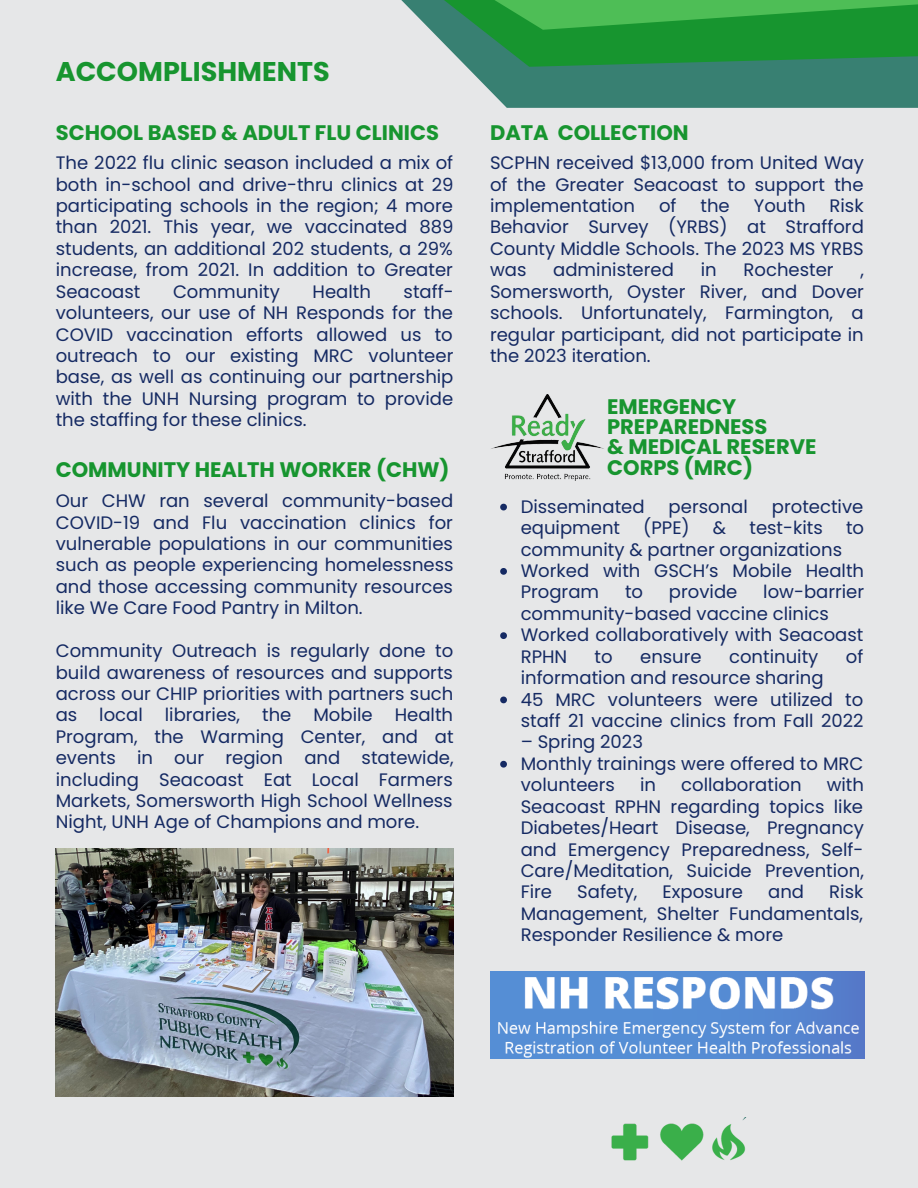
<style>
.page{position:relative;width:918px;height:1188px;background:#e6e7e8}
.page>*{position:absolute;margin:0;border:0;box-sizing:border-box;transform-origin:0 0}
.t1{font:700 27px "Poppins";color:#17952f}
.t2{font:700 21px/20.2px "Poppins";color:#17952f}
.t3{font:18px/21.5px "Poppins";color:#152a63;text-align:justify}
</style>
<div class="page">
<div style="left:467px;top:67px;width:451px;height:41px;background:#388072"></div>
<svg style="left:430px;top:30px;width:488px;height:37px;background:#279346"></svg>
<svg style="left:401px;top:0;width:517px;height:30px;background:#39a84c"></svg>
<img style="left:56px;top:849px;width:398px;height:247px">
<img style="left:490px;top:972px;width:375px;height:86px">
<svg style="left:500px;top:504px;width:7px;height:6px"></svg>
<svg style="left:500px;top:568px;width:7px;height:7px"></svg>
<svg style="left:500px;top:632px;width:7px;height:7px"></svg>
<svg style="left:500px;top:697px;width:7px;height:6px"></svg>
<svg style="left:500px;top:761px;width:7px;height:7px"></svg>
<img style="left:491px;top:395px;width:113px;height:85px">
<img style="left:611px;top:1118px;width:135px;height:43px">
<p class="t1" style="left:56px;top:53px;width:276px">ACCOMPLISHMENTS</p>
<p class="t2" style="left:56px;top:122px;width:385px">SCHOOL BASED &amp; ADULT FLU CLINICS</p>
<p class="t3" style="left:56px;top:152px;width:399px">The 2022 flu clinic season included a mix of both in-school and drive-thru clinics at 29 participating schools in the region; 4 more than 2021. This year, we vaccinated 889 students, an additional 202 students, a 29% increase, from 2021. In addition to Greater Seacoast</p>
<p class="t3" style="left:56px;top:281px;width:399px;text-indent:348px">staff&shy;volunteers, our use of NH Responds for the COVID vaccination efforts allowed us to outreach to our existing MRC volunteer base, as well as continuing our partnership with the UNH Nursing program to provide the staffing for these clinics.</p>
<p class="t3" style="left:173px;top:281px;width:108px">Community</p>
<p class="t3" style="left:313px;top:281px;width:60px">Health</p>
<p class="t2" style="left:56px;top:459px;width:395px">COMMUNITY HEALTH WORKER (CHW)</p>
<p class="t3" style="left:56px;top:490px;width:399px">Our CHW ran several community-based COVID-19 and Flu vaccination clinics for vulnerable populations in our communities such as people experiencing homelessness and those accessing community resources like We Care Food Pantry in Milton.</p>
<p class="t3" style="left:56px;top:640px;width:399px">Community Outreach is regularly done to build awareness of resources and supports across our CHIP priorities with partners such as local libraries, the Mobile Health Program, the Warming Center, and at events in our region and statewide, including Seacoast Eat Local Farmers Markets, Somersworth High School Wellness Night, UNH Age of Champions and more.</p>
<p class="t2" style="left:490px;top:122px;width:200px">DATA COLLECTION</p>
<p class="t3" style="left:490px;top:152px;width:375px">SCPHN received $13,000 from United Way of the Greater Seacoast to support the implementation</p>
<p class="t3" style="left:659px;top:195px;width:19px">of</p>
<p class="t3" style="left:701px;top:195px;width:31px">the</p>
<p class="t3" style="left:754px;top:195px;width:53px">Youth</p>
<p class="t3" style="left:490px;top:195px;width:375px;text-indent:340px">Risk Behavior Survey (YRBS) at Strafford County Middle Schools. The 2023 MS YRBS was</p>
<p class="t3" style="left:553px;top:259px;width:122px">administered</p>
<p class="t3" style="left:701px;top:259px;width:17px">in</p>
<p class="t3" style="left:744px;top:259px;width:92px">Rochester</p>
<p class="t3" style="left:490px;top:259px;width:376px;text-indent:370px">, Somersworth, Oyster River, and Dover schools. Unfortunately, Farmington, a regular participant, did not participate in the 2023 iteration.</p>
<p class="t2" style="left:607px;top:396px;width:131px">EMERGENCY</p>
<p class="t2" style="left:607px;top:416px;width:162px">PREPAREDNESS</p>
<p class="t2" style="left:607px;top:437px;width:211px">&amp; MEDICAL RESERVE<br>CORPS (MRC)</p>
<p class="t3" style="left:521px;top:496px;width:125px">Disseminated</p>
<p class="t3" style="left:669px;top:496px;width:81px">personal</p>
<p class="t3" style="left:772px;top:496px;width:93px">protective</p>
<p class="t3" style="left:521px;top:517px;width:101px">equipment</p>
<p class="t3" style="left:643px;top:517px;width:48px">(PPE)</p>
<p class="t3" style="left:713px;top:517px;width:15px">&amp;</p>
<p class="t3" style="left:749px;top:517px;width:75px">test-kits</p>
<p class="t3" style="left:846px;top:517px;width:20px">to</p>
<p class="t3" style="left:521px;top:539px;width:323px">community &amp; partner organizations</p>
<p class="t3" style="left:521px;top:560px;width:345px">Worked with GSCH’s Mobile Health<br>Program</p>
<p class="t3" style="left:521px;top:581px;width:345px;text-indent:243px">low-barrier community-based vaccine clinics</p>
<p class="t3" style="left:521px;top:624px;width:344px">Worked collaboratively with Seacoast<br>RPHN</p>
<p class="t3" style="left:625px;top:581px;width:20px">to</p>
<p class="t3" style="left:669px;top:581px;width:70px">provide</p>
<p class="t3" style="left:595px;top:646px;width:20px">to</p>
<p class="t3" style="left:640px;top:646px;width:63px">ensure</p>
<p class="t3" style="left:729px;top:646px;width:91px">continuity</p>
<p class="t3" style="left:846px;top:646px;width:19px">of</p>
<p class="t3" style="left:521px;top:667px;width:304px">information and resource sharing</p>
<p class="t3" style="left:521px;top:689px;width:344px">45 MRC volunteers were utilized to staff 21 vaccine clinics from Fall 2022</p>
<p class="t3" style="left:521px;top:731px;width:124px">– Spring 2023</p>
<p class="t3" style="left:521px;top:753px;width:344px">Monthly trainings were offered to MRC volunteers</p>
<p class="t3" style="left:521px;top:774px;width:345px;text-indent:306px">with Seacoast RPHN regarding topics like Diabetes/Heart Disease, Pregnancy and Emergency Preparedness, Self-Care/Meditation, Suicide Prevention, Fire</p>
<p class="t3" style="left:640px;top:774px;width:17px">in</p>
<p class="t3" style="left:681px;top:774px;width:122px">collaboration</p>
<p class="t3" style="left:577px;top:881px;width:62px">Safety,</p>
<p class="t3" style="left:663px;top:881px;width:82px">Exposure</p>
<p class="t3" style="left:768px;top:881px;width:37px">and</p>
<p class="t3" style="left:521px;top:881px;width:344px;text-indent:309px">Risk Management, Shelter Fundamentals, Responder Resilience &amp; more</p>
</div>
